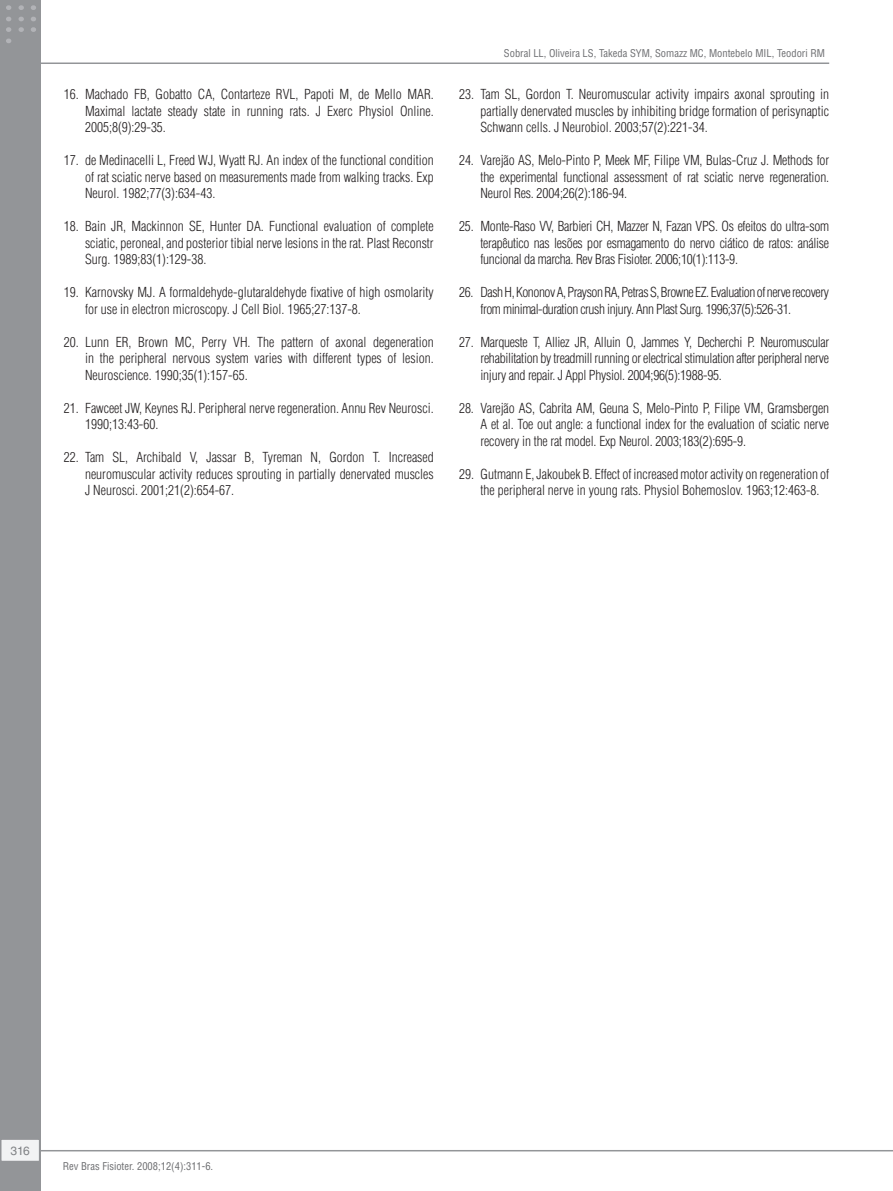
<style>
.page{position:relative;width:893px;height:1191px;background:#fff}
.page>*{position:absolute;margin:0;border:0;box-sizing:border-box;transform-origin:0 0}
.z05_4_referencias{font:300 condensed 13.5px/16.5px "Helvetica LT Std";color:#231f20;text-align:justify}
.z05_4_referencias-2{font:300 condensed 13.5px/16.5px "Helvetica LT Std";letter-spacing:-.03em;color:#231f20}
.t1{font:12px "Helvetica LT Std";color:#808285}
.t2{font:condensed 10.5px "Helvetica LT Std";color:#6c6d70}
</style>
<div class="page">
<hr style="left:14px;top:1150px;width:879px;height:1px;background:#939598">
<hr style="left:13px;top:62px;width:816px;height:2px;background:#939598">
<div style="left:0;top:0;width:40px;height:1191px;background:#939598"></div>
<div style="left:1px;top:1139px;width:39px;height:22px;background:#f2f3f4"></div>
<div style="left:0;top:1138px;width:40px;height:24px;border:2px solid #939598"></div>
<svg style="left:6px;top:39px;width:5px;height:4px"></svg>
<svg style="left:6px;top:27px;width:5px;height:5px"></svg>
<svg style="left:6px;top:17px;width:5px;height:4px"></svg>
<svg style="left:6px;top:5px;width:5px;height:5px"></svg>
<svg style="left:19px;top:27px;width:5px;height:5px"></svg>
<svg style="left:19px;top:17px;width:5px;height:4px"></svg>
<svg style="left:19px;top:5px;width:5px;height:5px"></svg>
<svg style="left:31px;top:27px;width:5px;height:5px"></svg>
<svg style="left:31px;top:17px;width:5px;height:4px"></svg>
<svg style="left:31px;top:5px;width:5px;height:5px"></svg>
<p class="z05_4_referencias" style="left:85px;top:86px;width:350px;text-indent:-21px">16. Machado FB, Gobatto CA, Contarteze RVL, Papoti M, de Mello MAR.<br>Maximal lactate steady state in running rats. J Exerc Physiol Online.<br>2005;8(9):29-35.</p>
<p class="z05_4_referencias" style="left:85px;top:152px;width:350px;text-indent:-21px">17. de Medinacelli L, Freed WJ, Wyatt RJ. An index of the functional condition of rat sciatic nerve based on measurements made from walking tracks. Exp Neurol. 1982;77(3):634-43.</p>
<p class="z05_4_referencias" style="left:85px;top:218px;width:350px;text-indent:-21px">18. Bain JR, Mackinnon SE, Hunter DA. Functional evaluation of complete sciatic, peroneal, and posterior tibial nerve lesions in the rat. Plast Reconstr Surg. 1989;83(1):129-38.</p>
<p class="z05_4_referencias" style="left:85px;top:284px;width:350px;text-indent:-21px">19. Karnovsky MJ. A formaldehyde-glutaraldehyde fixative of high osmolarity for use in electron microscopy. J Cell Biol. 1965;27:137-8.</p>
<p class="z05_4_referencias" style="left:85px;top:333px;width:350px;text-indent:-21px">20. Lunn ER, Brown MC, Perry VH. The pattern of axonal degeneration in the peripheral nervous system varies with different types of lesion.<br>Neuroscience. 1990;35(1):157-65.</p>
<p class="z05_4_referencias" style="left:85px;top:399px;width:350px;text-indent:-21px">21. Fawceet JW, Keynes RJ. Peripheral nerve regeneration. Annu Rev Neurosci.<br>1990;13:43-60.</p>
<p class="z05_4_referencias" style="left:85px;top:449px;width:350px;text-indent:-21px">22. Tam SL, Archibald V, Jassar B, Tyreman N, Gordon T. Increased neuromuscular activity reduces sprouting in partially denervated muscles J Neurosci. 2001;21(2):654-67.</p>
<p class="t2" style="left:504px;top:46px;width:322px">Sobral LL, Oliveira LS, Takeda SYM, Somazz MC, Montebelo MIL, Teodori RM</p>
<p class="z05_4_referencias" style="left:480px;top:86px;width:350px;text-indent:-21px">23. Tam SL, Gordon T. Neuromuscular activity impairs axonal sprouting in partially denervated muscles by inhibiting bridge formation of perisynaptic Schwann cells. J Neurobiol. 2003;57(2):221-34.</p>
<p class="z05_4_referencias" style="left:480px;top:152px;width:350px;text-indent:-21px">24. Varejão AS, Melo-Pinto P, Meek MF, Filipe VM, Bulas-Cruz J. Methods for the experimental functional assessment of rat sciatic nerve regeneration.<br>Neurol Res. 2004;26(2):186-94.</p>
<p class="z05_4_referencias" style="left:480px;top:218px;width:350px;text-indent:-21px">25. Monte-Raso VV, Barbieri CH, Mazzer N, Fazan VPS. Os efeitos do ultra-som terapêutico nas lesões por esmagamento do nervo ciático de ratos: análise funcional da marcha. Rev Bras Fisioter. 2006;10(1):113-9.</p>
<p class="z05_4_referencias-2" style="left:480px;top:284px;width:350px;text-indent:-21px">26. Dash H, Kononov A, Prayson RA, Petras S, Browne EZ. Evaluation of nerve recovery from minimal-duration crush injury. Ann Plast Surg. 1996;37(5):526-31.</p>
<p class="z05_4_referencias" style="left:480px;top:333px;width:350px;text-indent:-21px">27. Marqueste T, Alliez JR, Alluin O, Jammes Y, Decherchi P. Neuromuscular rehabilitation by treadmill running or electrical stimulation after peripheral nerve injury and repair. J Appl Physiol. 2004;96(5):1988-95.</p>
<p class="z05_4_referencias" style="left:480px;top:399px;width:350px;text-indent:-21px">28. Varejão AS, Cabrita AM, Geuna S, Melo-Pinto P, Filipe VM, Gramsbergen A et al. Toe out angle: a functional index for the evaluation of sciatic nerve recovery in the rat model. Exp Neurol. 2003;183(2):695-9.</p>
<p class="z05_4_referencias" style="left:480px;top:465px;width:350px;text-indent:-21px">29. Gutmann E, Jakoubek B. Effect of increased motor activity on regeneration of the peripheral nerve in young rats. Physiol Bohemoslov. 1963;12:463-8.</p>
<p class="t1" style="left:10px;top:1143px;width:21px">316</p>
<p class="t2" style="left:63px;top:1160px;width:152px">Rev Bras Fisioter. 2008;12(4):311-6.</p>
</div>
